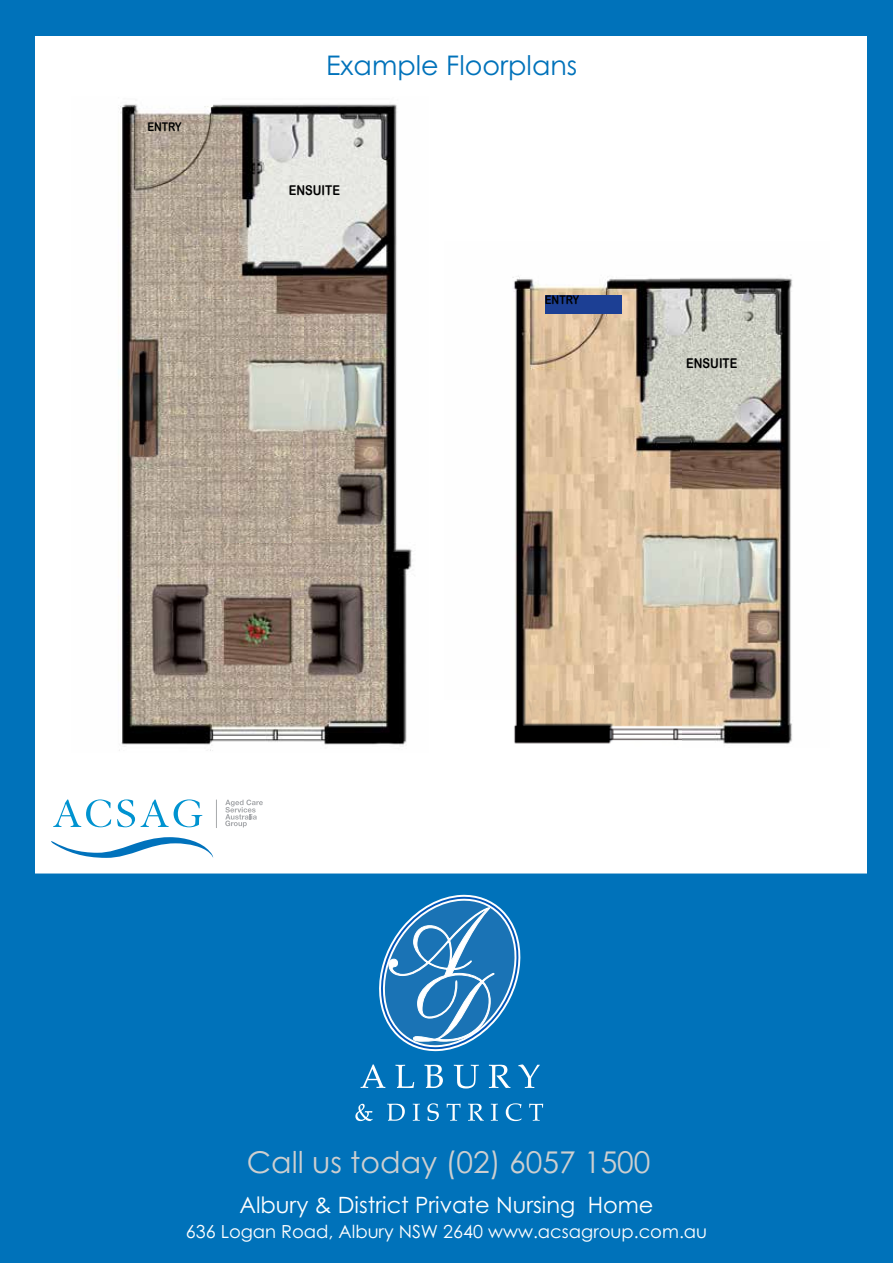
<style>
.page{position:relative;width:893px;height:1263px;background:#0072ba}
.page>*{position:absolute;margin:0;border:0;box-sizing:border-box;transform-origin:0 0}
.t1{font:30px "Century Gothic";color:#cdcfd0}
.t2{font:27px "Century Gothic";color:#0072ba}
.t3{font:22.5px "Century Gothic";color:#fff}
.t4{font:18px "Century Gothic";color:#fff}
.t5{font:13.5px "Arial Rounded MT Bold";color:#000;scale:.85 1}
.t6{font:12px "Arial Rounded MT Bold";color:#000;scale:.85 1}
</style>
<div class="page">
<div style="left:35px;top:36px;width:832px;height:837px;background:#fff"></div>
<svg style="left:379px;top:895px;width:142px;height:157px"></svg>
<svg style="left:361px;top:1064px;width:24px;height:24px"></svg>
<svg style="left:395px;top:1065px;width:19px;height:23px"></svg>
<svg style="left:424px;top:1065px;width:19px;height:23px"></svg>
<svg style="left:454px;top:1065px;width:25px;height:23px"></svg>
<svg style="left:489px;top:1065px;width:21px;height:23px"></svg>
<svg style="left:518px;top:1064px;width:22px;height:24px"></svg>
<svg style="left:355px;top:1104px;width:18px;height:17px"></svg>
<svg style="left:387px;top:1104px;width:18px;height:17px"></svg>
<svg style="left:413px;top:1104px;width:7px;height:17px"></svg>
<svg style="left:427px;top:1103px;width:12px;height:18px"></svg>
<svg style="left:447px;top:1104px;width:14px;height:17px"></svg>
<svg style="left:468px;top:1104px;width:16px;height:17px"></svg>
<svg style="left:491px;top:1104px;width:7px;height:17px"></svg>
<svg style="left:506px;top:1103px;width:16px;height:18px"></svg>
<svg style="left:529px;top:1104px;width:14px;height:17px"></svg>
<img style="left:512px;top:276px;width:281px;height:468px">
<img style="left:118px;top:104px;width:294px;height:647px">
<div style="left:545px;top:296px;width:76px;height:18px;background:#1c3f94"></div>
<svg style="left:53px;top:799px;width:58px;height:28px"></svg>
<svg style="left:117px;top:799px;width:18px;height:28px"></svg>
<svg style="left:141px;top:799px;width:61px;height:28px"></svg>
<svg style="left:225px;top:799px;width:38px;height:28px"></svg>
<svg style="left:216px;top:800px;width:1px;height:28px"></svg>
<svg style="left:51px;top:837px;width:162px;height:21px"></svg>
<p class="t6" style="left:147px;top:120px;width:42px">ENTRY</p>
<h2 class="t2" style="left:326px;top:49px;width:253px">Example Floorplans</h2>
<p class="t5" style="left:289px;top:182px;width:62px">ENSUITE</p>
<p class="t6" style="left:545px;top:293px;width:42px">ENTRY</p>
<p class="t5" style="left:686px;top:355px;width:62px">ENSUITE</p>
<h1 class="t1" style="left:247px;top:1143px;width:405px">Call us today (02) 6057 1500</h1>
<p class="t3" style="left:239px;top:1191px;width:416px">Albury &amp; District Private Nursing Home</p>
<p class="t4" style="left:186px;top:1221px;width:523px">636 Logan Road, Albury NSW 2640 www.acsagroup.com.au</p>
</div>
